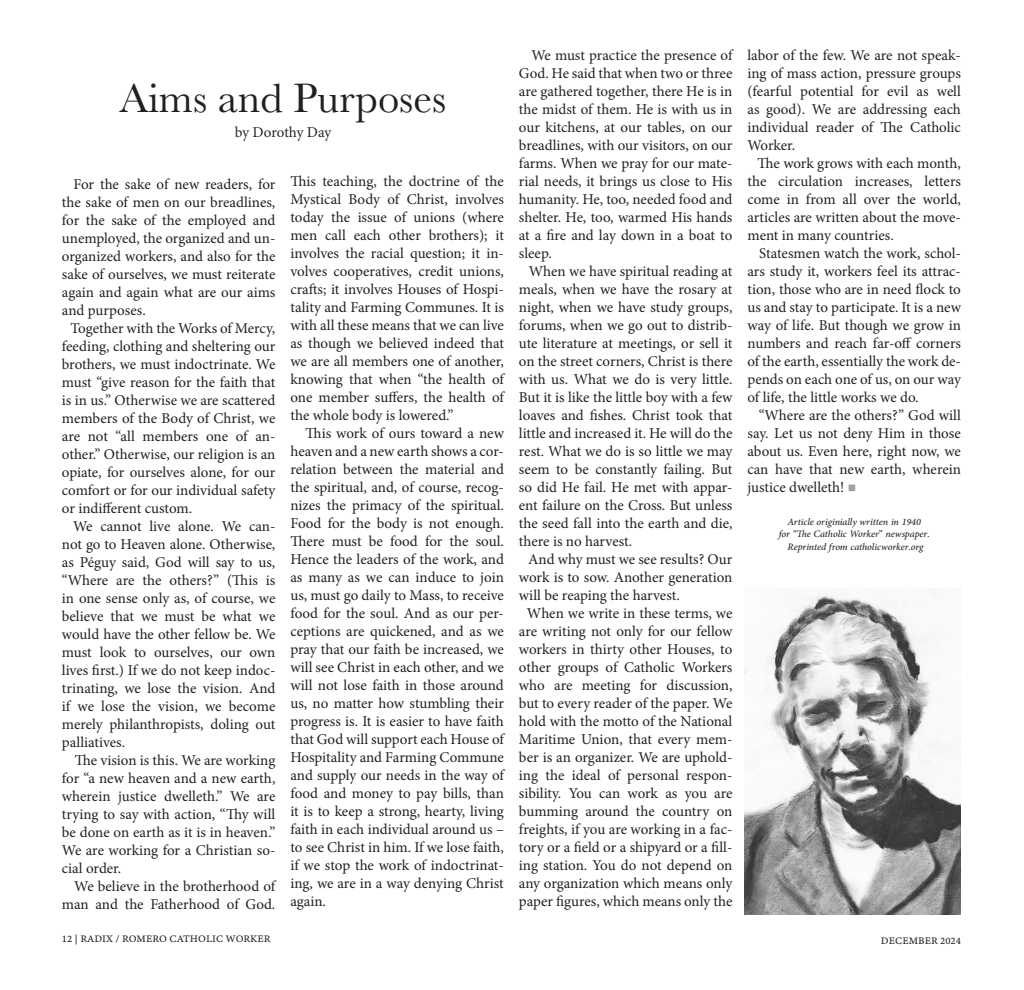
<style>
.page{position:relative;width:1024px;height:990px;background:#fff}
.page>*{position:absolute;margin:0;border:0;box-sizing:border-box;transform-origin:0 0}
.t1{font:42.5px "Baskerville";color:#231f20}
.t2{font:15px/18px "Minion Pro";letter-spacing:-.005em;color:#231f20;text-align:justify}
.t3{font:15px "Minion Variable Concept";color:#231f20}
.t4{font:italic 13.75px "Adobe Arabic";letter-spacing:-.005em;color:#231f20}
.t5{font:10px "Minion Variable Concept";color:#231f20}
.s1{color:#9d9fa2}
</style>
<div class="page">
<img style="left:745px;top:591px;width:216px;height:324px">
<p class="t1" style="left:120px;top:71px;width:328px">Aims and Purposes</p>
<p class="t3" style="left:235px;top:122px;width:98px">by Dorothy Day</p>
<p class="t2" style="left:62px;top:175px;width:215px;text-indent:12px">For the sake of new readers, for the sake of men on our breadlines, for the sake of the employed and unemployed, the organized and un&shy;organized workers, and also for the sake of ourselves, we must reiterate again and again what are our aims and purposes.</p>
<p class="t2" style="left:62px;top:319px;width:215px;text-indent:9px">Together with the Works of Mercy, feeding, clothing and sheltering our brothers, we must indoctrinate. We must “give reason for the faith that is in us.” Otherwise we are scattered members of the Body of Christ, we are not “all members one of an&shy;other.” Otherwise, our religion is an opiate, for ourselves alone, for our comfort or for our individual safety or indifferent custom.</p>
<p class="t2" style="left:62px;top:517px;width:215px;text-indent:11px">We cannot live alone. We can&shy;not go to Heaven alone. Otherwise, as Péguy said, God will say to us, “Where are the others?” (This is in one sense only as, of course, we believe that we must be what we would have the other fellow be. We must look to ourselves, our own lives first.) If we do not keep indoc&shy;trinating, we lose the vision. And if we lose the vision, we become merely philanthropists, doling out palliatives.</p>
<p class="t2" style="left:62px;top:751px;width:215px;text-indent:13px">The vision is this. We are working for “a new heaven and a new earth, wherein justice dwelleth.” We are trying to say with action, “Thy will be done on earth as it is in heaven.” We are working for a Christian so&shy;cial order.</p>
<p class="t2" style="left:62px;top:877px;width:215px;text-align:right">We believe in the brotherhood of man and the Fatherhood of God.</p>
<p class="t2" style="left:290px;top:172px;width:215px">This teaching, the doctrine of the Mystical Body of Christ, involves today the issue of unions (where men call each other brothers); it involves the racial question; it in&shy;volves cooperatives, credit unions, crafts; it involves Houses of Hospi&shy;tality and Farming Communes. It is with all these means that we can live as though we believed indeed that we are all members one of another, knowing that when “the health of one member suffers, the health of the whole body is lowered.”</p>
<p class="t2" style="left:290px;top:424px;width:215px;text-indent:15px">This work of ours toward a new heaven and a new earth shows a cor&shy;relation between the material and the spiritual, and, of course, recog&shy;nizes the primacy of the spiritual.<br>Food for the body is not enough.<br>There must be food for the soul.<br>Hence the leaders of the work, and as many as we can induce to join us, must go daily to Mass, to receive food for the soul. And as our per&shy;ceptions are quickened, and as we pray that our faith be increased, we will see Christ in each other, and we will not lose faith in those around us, no matter how stumbling their progress is. It is easier to have faith that God will support each House of Hospitality and Farming Commune and supply our needs in the way of food and money to pay bills, than it is to keep a strong, hearty, living faith in each individual around us – to see Christ in him. If we lose faith, if we stop the work of indoctrinat&shy;ing, we are in a way denying Christ again.</p>
<p class="t2" style="left:519px;top:46px;width:215px;text-indent:12px">We must practice the presence of God. He said that when two or three are gathered together, there He is in the midst of them. He is with us in our kitchens, at our tables, on our breadlines, with our visitors, on our farms. When we pray for our mate&shy;rial needs, it brings us close to His humanity. He, too, needed food and shelter. He, too, warmed His hands at a fire and lay down in a boat to sleep.</p>
<p class="t2" style="left:519px;top:262px;width:215px;text-indent:10px">When we have spiritual reading at meals, when we have the rosary at night, when we have study groups, forums, when we go out to distrib&shy;ute literature at meetings, or sell it on the street corners, Christ is there with us. What we do is very little.<br>But it is like the little boy with a few loaves and fishes. Christ took that little and increased it. He will do the rest. What we do is so little we may seem to be constantly failing. But so did He fail. He met with appar&shy;ent failure on the Cross. But unless the seed fall into the earth and die, there is no harvest.</p>
<p class="t2" style="left:519px;top:550px;width:215px;text-indent:9px">And why must we see results? Our work is to sow. Another generation will be reaping the harvest.</p>
<p class="t2" style="left:519px;top:604px;width:215px;text-align:center">When we write in these terms, we are writing not only for our fellow workers in thirty other Houses, to other groups of Catholic Workers who are meeting for discussion, but to every reader of the paper. We hold with the motto of the National Maritime Union, that every mem&shy;ber is an organizer. We are uphold&shy;ing the ideal of personal respon&shy;sibility. You can work as you are bumming around the country on freights, if you are working in a fac&shy;tory or a field or a shipyard or a fill&shy;ing station. You do not depend on any organization which means only paper figures, which means only the</p>
<p class="t2" style="left:747px;top:46px;width:215px">labor of the few. We are not speak&shy;ing of mass action, pressure groups (fearful potential for evil as well as good). We are addressing each individual reader of The Catholic Worker.</p>
<p class="t2" style="left:747px;top:154px;width:215px;text-indent:10px">The work grows with each month, the circulation increases, letters come in from all over the world, articles are written about the move&shy;ment in many countries.</p>
<p class="t2" style="left:747px;top:244px;width:215px;text-indent:12px">Statesmen watch the work, schol&shy;ars study it, workers feel its attrac&shy;tion, those who are in need flock to us and stay to participate. It is a new way of life. But though we grow in numbers and reach far-off corners of the earth, essentially the work de&shy;pends on each one of us, on our way of life, the little works we do.</p>
<p class="t2" style="left:747px;top:406px;width:215px;text-indent:11px">“Where are the others?” God will say. Let us not deny Him in those about us. Even here, right now, we can have that new earth, wherein justice dwelleth! <span class="s1">■</span></p>
<p class="t4" style="left:787px;top:512px;width:135px">Article originially written in 1940</p>
<p class="t4" style="left:778px;top:524px;width:153px">for “The Catholic Worker” newspaper.</p>
<p class="t4" style="left:787px;top:537px;width:137px">Reprinted from catholicworker.org</p>
<p class="t5" style="left:62px;top:932px;width:210px">12 | RADIX / ROMERO CATHOLIC WORKER</p>
<p class="t5" style="left:881px;top:933px;width:81px">DECEMBER 2024</p>
</div>
